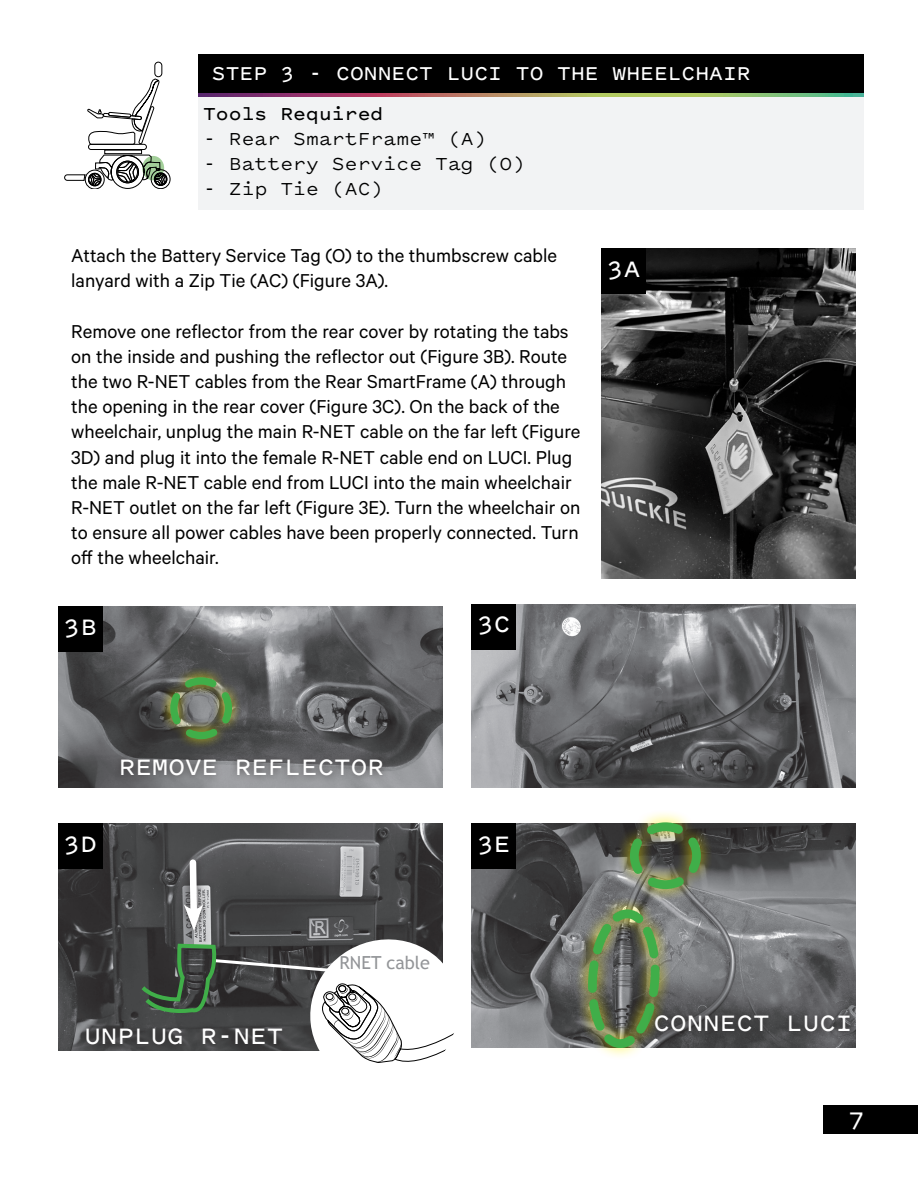
<style>
.page{position:relative;width:918px;height:1188px;background:#fff}
.page>*{position:absolute;margin:0;border:0;box-sizing:border-box;transform-origin:0 0}
.t1{font:600 27px "Pitch Sans";color:#fff}
.t2{font:600 25.5px "Pitch Sans";color:#fff}
.t3{font:600 22.5px "Pitch Sans";color:#fff}
.t4{font:21px/25.2px "Calibre";color:#000}
.t5{font:500 21px "Pitch Sans";color:#000}
.t6{font:600 21px "Pitch Sans";color:#000}
.t7{font:18px "Trebuchet MS";color:#939598}
.s1{color:#fff}
</style>
<div class="page">
<svg style="left:198px;top:93px;width:666px;height:4px;background:#9b876a"></svg>
<div style="left:198px;top:54px;width:666px;height:39px;background:#000"></div>
<img style="left:58px;top:606px;width:384px;height:181px">
<img style="left:472px;top:823px;width:384px;height:224px">
<img style="left:58px;top:824px;width:384px;height:226px">
<img style="left:472px;top:604px;width:384px;height:183px">
<svg style="left:158px;top:665px;width:86px;height:86px;background:#5b6852"></svg>
<div style="left:113px;top:752px;width:277px;height:31px;background:#231f20;opacity:.75"></div>
<svg style="left:569px;top:813px;width:147px;height:244px;background:#75806e"></svg>
<div style="left:88px;top:144px;width:59px;height:6px;border:1px solid #000;border-radius:3px"></div>
<div style="left:155px;top:62px;width:7px;height:15px;border:1px solid #000;border-radius:4px"></div>
<svg style="left:87px;top:78px;width:72px;height:67px"></svg>
<div style="left:104px;top:150px;width:38px;height:4px;border:1px solid #000"></div>
<svg style="left:64px;top:154px;width:107px;height:35px"></svg>
<div style="left:824px;top:1106px;width:94px;height:28px;background:#000"></div>
<div style="left:198px;top:97px;width:666px;height:112px;background:#f2f3f4"></div>
<div style="left:58px;top:606px;width:45px;height:46px;background:#000"></div>
<div style="left:58px;top:824px;width:45px;height:45px;background:#000"></div>
<div style="left:176px;top:851px;width:35px;height:87px;background:#231f20;opacity:.75"></div>
<svg style="left:137px;top:856px;width:317px;height:207px"></svg>
<div style="left:78px;top:1021px;width:211px;height:31px;background:#231f20;opacity:.75"></div>
<div style="left:472px;top:604px;width:44px;height:45px;background:#000"></div>
<div style="left:472px;top:823px;width:44px;height:46px;background:#000"></div>
<div style="left:648px;top:1008px;width:209px;height:31px;background:#231f20;opacity:.75"></div>
<img style="left:602px;top:248px;width:254px;height:330px">
<div style="left:602px;top:248px;width:44px;height:46px;background:#000"></div>
<p class="t3" style="left:212px;top:58px;width:540px">STEP 3 - CONNECT LUCI TO THE WHEELCHAIR</p>
<p class="t6" style="left:203px;top:100px;width:182px">Tools Required</p>
<p class="t5" style="left:203px;top:125px;width:285px">- Rear SmartFrame™ (A)</p>
<p class="t5" style="left:203px;top:150px;width:324px">- Battery Service Tag (O)</p>
<p class="t5" style="left:203px;top:175px;width:182px">- Zip Tie (AC)</p>
<p class="t4" style="left:71px;top:242px;width:487px">Attach the Battery Service Tag (O) to the thumbscrew cable lanyard with a Zip Tie (AC) (Figure 3A).</p>
<p class="t4" style="left:71px;top:318px;width:511px">Remove one reflector from the rear cover by rotating the tabs on the inside and pushing the reflector out (Figure 3B). Route the two R-NET cables from the Rear SmartFrame (A) through the opening in the rear cover (Figure 3C). On the back of the wheelchair, unplug the main <span class="s1">R-NET</span> cable on the far left (Figure 3D) and plug it into the female R-NET cable end on LUCI. Plug the male R-NET cable end from LUCI into the main wheelchair R-NET outlet on the far left (Figure 3E). Turn the wheelchair on to ensure all power cables have been properly connected. Turn off the wheelchair.</p>
<p class="t1" style="left:64px;top:608px;width:35px">3B</p>
<p class="t1" style="left:477px;top:606px;width:35px">3C</p>
<p class="t1" style="left:607px;top:251px;width:35px">3A</p>
<p class="t1" style="left:64px;top:826px;width:35px">3D</p>
<p class="t1" style="left:119px;top:749px;width:267px">REMOVE REFLECTOR</p>
<p class="t7" style="left:339px;top:952px;width:92px">RNET cable</p>
<p class="t1" style="left:84px;top:1018px;width:200px">UNPLUG R-NET</p>
<p class="t1" style="left:477px;top:826px;width:35px">3E</p>
<p class="t1" style="left:654px;top:1005px;width:200px">CONNECT LUCI</p>
<p class="t2" style="left:848px;top:1102px;width:17px">7</p>
</div>
